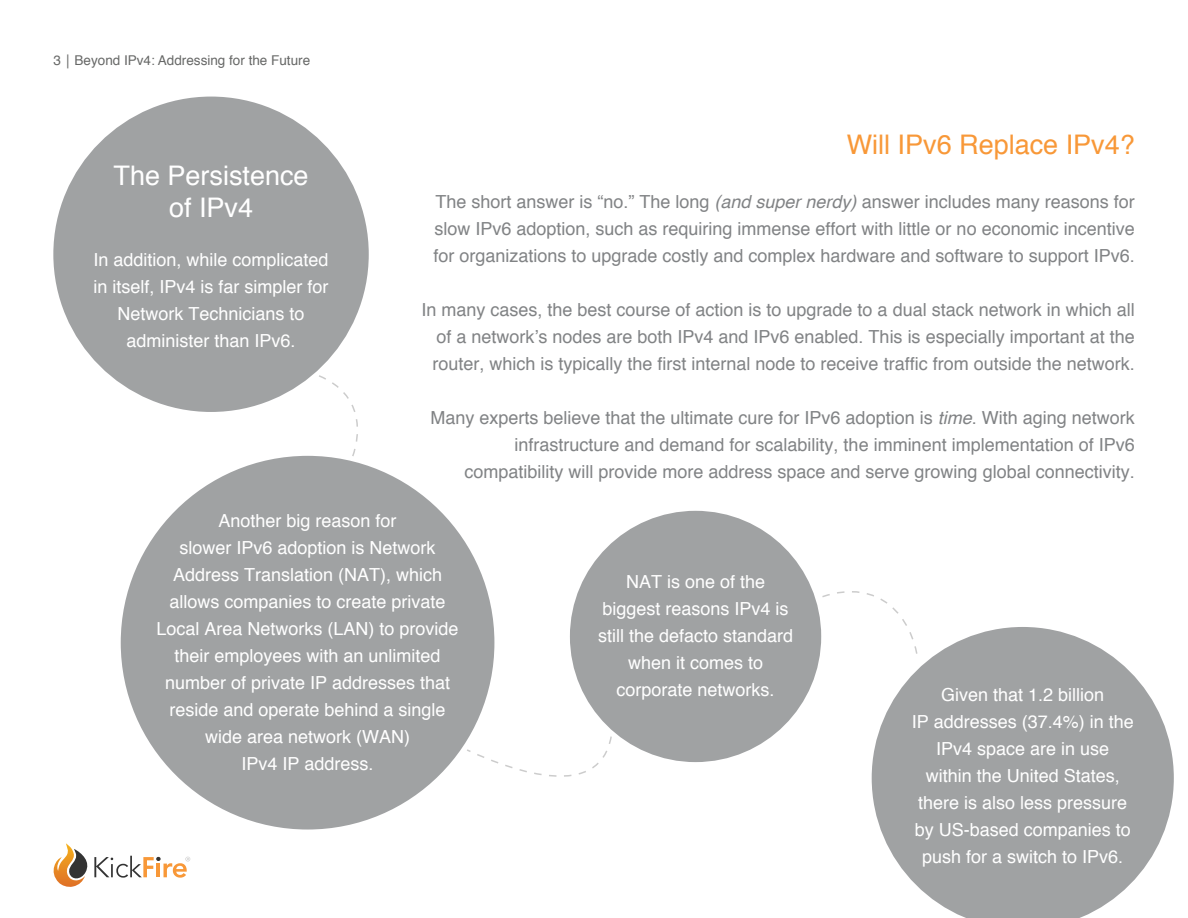
<style>
.page{position:relative;width:1188px;height:918px;background:#fff}
.page>*{position:absolute;margin:0;border:0;box-sizing:border-box;transform-origin:0 0}
.t1{font:27px "Helvetica";color:#f89838}
.t2{font:27px/32.4px "Helvetica";color:#fff;text-align:center}
.t3{font:18px/27px "Helvetica";color:#818385;text-align:justify}
.t4{font:18px/27px "Helvetica";color:#fff;text-align:center}
.t5{font:13.5px "Helvetica";color:#676867}
.s1{font-style:italic}
</style>
<div class="page">
<svg style="left:53px;top:843px;width:137px;height:44px"></svg>
<svg style="left:872px;top:627px;width:302px;height:291px;fill:#a0a2a3"></svg>
<div style="left:570px;top:511px;width:251px;height:251px;background:#a0a2a3;border-radius:50%"></div>
<div style="left:121px;top:456px;width:373px;height:374px;background:#a0a2a3;border-radius:50%"></div>
<div style="left:53px;top:97px;width:316px;height:315px;background:#a0a2a3;border-radius:50%"></div>
<svg style="left:317px;top:375px;width:41px;height:83px"></svg>
<svg style="left:821px;top:591px;width:99px;height:71px"></svg>
<svg style="left:465px;top:735px;width:147px;height:42px"></svg>
<p class="t5" style="left:54px;top:49px;width:258px">3│Beyond IPv4: Addressing for the Future</p>
<h1 class="t2" style="left:114px;top:160px;width:197px">The Persistence of IPv4</h1>
<p class="t4" style="left:93px;top:247px;width:237px">In addition, while complicated in itself, IPv4 is far simpler for<br>Network Technicians to administer than IPv6.</p>
<h1 class="t1" style="left:847px;top:124px;width:290px">Will IPv6 Replace IPv4?</h1>
<p class="t3" style="left:433px;top:189px;width:703px">The short answer is “no.” The long <span class="s1">(and super nerdy)</span> answer includes many reasons for slow IPv6 adoption, such as requiring immense effort with little or no economic incentive for organizations to upgrade costly and complex hardware and software to support IPv6.</p>
<p class="t3" style="left:433px;top:297px;width:704px;text-indent:-11px">In many cases, the best course of action is to upgrade to a dual stack network in which all of a network’s nodes are both IPv4 and IPv6 enabled. This is especially important at the router, which is typically the first internal node to receive traffic from outside the network.</p>
<p class="t3" style="left:430px;top:405px;width:706px;text-align:right">Many experts believe that the ultimate cure for IPv6 adoption is <span class="s1">time</span>. With aging network infrastructure and demand for scalability, the imminent implementation of IPv6 compatibility will provide more address space and serve growing global connectivity.</p>
<p class="t4" style="left:157px;top:508px;width:304px">Another big reason for<br>slower IPv6 adoption is Network<br>Address Translation (NAT), which allows companies to create private<br>Local Area Networks (LAN) to provide their employees with an unlimited number of private IP addresses that reside and operate behind a single wide area network (WAN)<br>IPv4 IP address.</p>
<p class="t4" style="left:598px;top:569px;width:197px">NAT is one of the biggest reasons IPv4 is still the defacto standard when it comes to corporate networks.</p>
<p class="t4" style="left:912px;top:682px;width:224px">Given that 1.2 billion<br>IP addresses (37.4%) in the<br>IPv4 space are in use within the United States, there is also less pressure by US-based companies to push for a switch to IPv6.</p>
</div>
